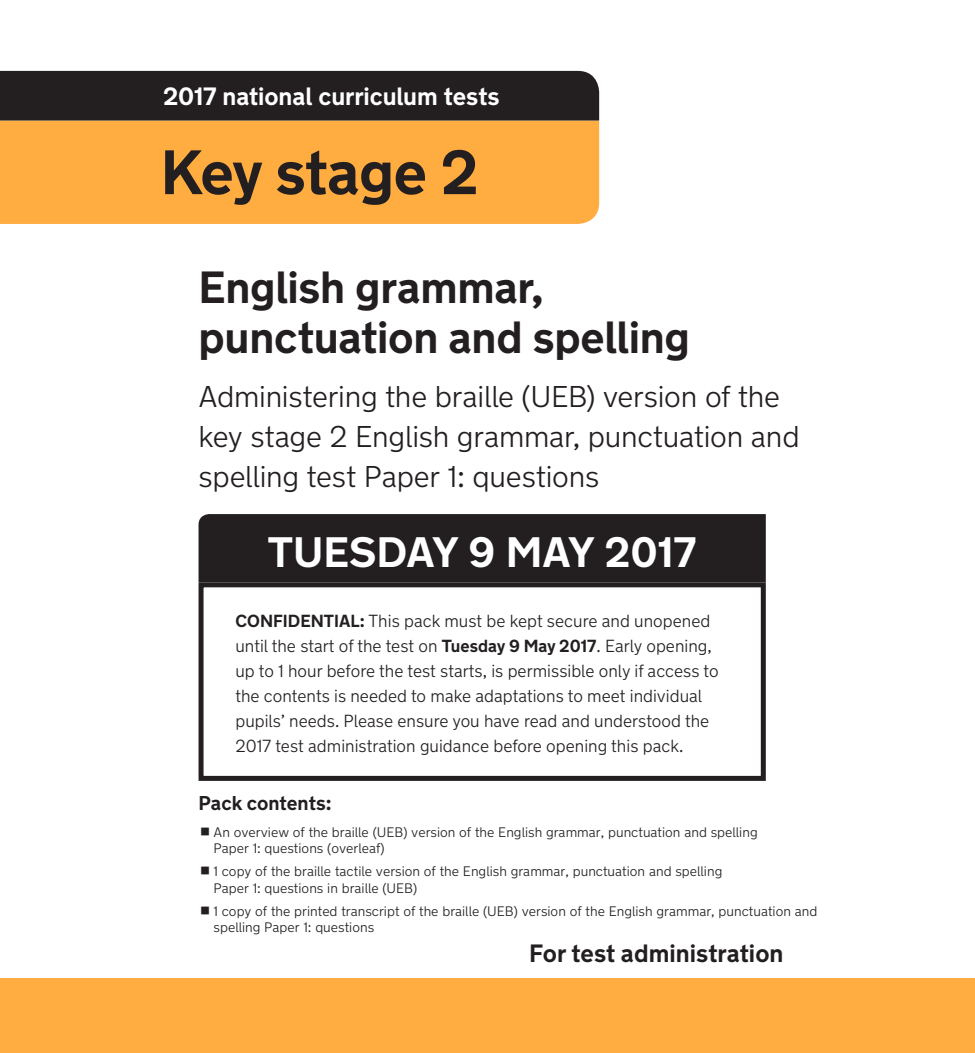
<style>
.page{position:relative;width:975px;height:1053px;background:#fff}
.page>*{position:absolute;margin:0;border:0;box-sizing:border-box;transform-origin:0 0}
.KeyStage{font:700 62.5px "New Transport";letter-spacing:-.015em;color:#231f20}
.Full_Test_Title{font:700 45px/50px "New Transport";letter-spacing:-.01em;color:#231f20}
.CONFIDENTIAL_MATERIA{font:700 42.5px "New Transport";color:#fff}
.Full_Test_Title-2{font:300 30px/40px "New Transport";letter-spacing:-.01em;color:#231f20}
.National_Curriculum{font:700 25px "New Transport";letter-spacing:-.005em;color:#fff}
.For_test_administrat{font:700 25px "New Transport";color:#231f20}
.Test_date{font:700 20px "New Transport";color:#231f20}
.Test_Instruction{font:300 17.5px/25px "New Transport";color:#231f20}
.t1{font:300 13.75px/16.2px "New Transport";color:#231f20}
.s1{font-weight:700}
</style>
<div class="page">
<div style="left:0;top:978px;width:974px;height:74px;background:#ffad40"></div>
<div style="left:0;top:120px;width:599px;height:104px;background:#ffad40"></div>
<div style="left:0;top:71px;width:599px;height:49px;background:#231f20"></div>
<div style="left:198px;top:582px;width:567px;height:198px;border:5px solid #231f20"></div>
<div style="left:198px;top:514px;width:567px;height:68px;background:#231f20"></div>
<p class="National_Curriculum" style="left:163px;top:81px;width:338px">2017 national curriculum tests</p>
<p class="KeyStage" style="left:160px;top:133px;width:320px">Key stage 2</p>
<p class="Full_Test_Title" style="left:198px;top:263px;width:493px">English grammar, punctuation and spelling</p>
<p class="Full_Test_Title-2" style="left:198px;top:376px;width:602px">Administering the braille (UEB) version of the key stage 2 English grammar, punctuation and spelling test Paper 1: questions</p>
<p class="CONFIDENTIAL_MATERIA" style="left:268px;top:525px;width:430px">TUESDAY 9 MAY 2017</p>
<p class="Test_Instruction" style="left:235px;top:608px;width:485px"><span class="s1">CONFIDENTIAL:</span> This pack must be kept secure and unopened until the start of the test on <span class="s1">Tuesday 9 May 2017</span>. Early opening, up to 1 hour before the test starts, is permissible only if access to the contents is needed to make adaptations to meet individual pupils’ needs. Please ensure you have read and understood the 2017 test administration guidance before opening this pack.</p>
<p class="Test_date" style="left:198px;top:790px;width:135px">Pack contents:</p>
<p class="t1" style="left:213px;top:823px;width:545px">An overview of the braille (UEB) version of the English grammar, punctuation and spelling<br>Paper 1: questions (overleaf)</p>
<p class="t1" style="left:213px;top:863px;width:510px">1 copy of the braille tactile version of the English grammar, punctuation and spelling<br>Paper 1: questions in braille (UEB)</p>
<p class="t1" style="left:213px;top:903px;width:605px">1 copy of the printed transcript of the braille (UEB) version of the English grammar, punctuation and spelling Paper 1: questions</p>
<p class="For_test_administrat" style="left:529px;top:937px;width:256px">For test administration</p>
</div>
